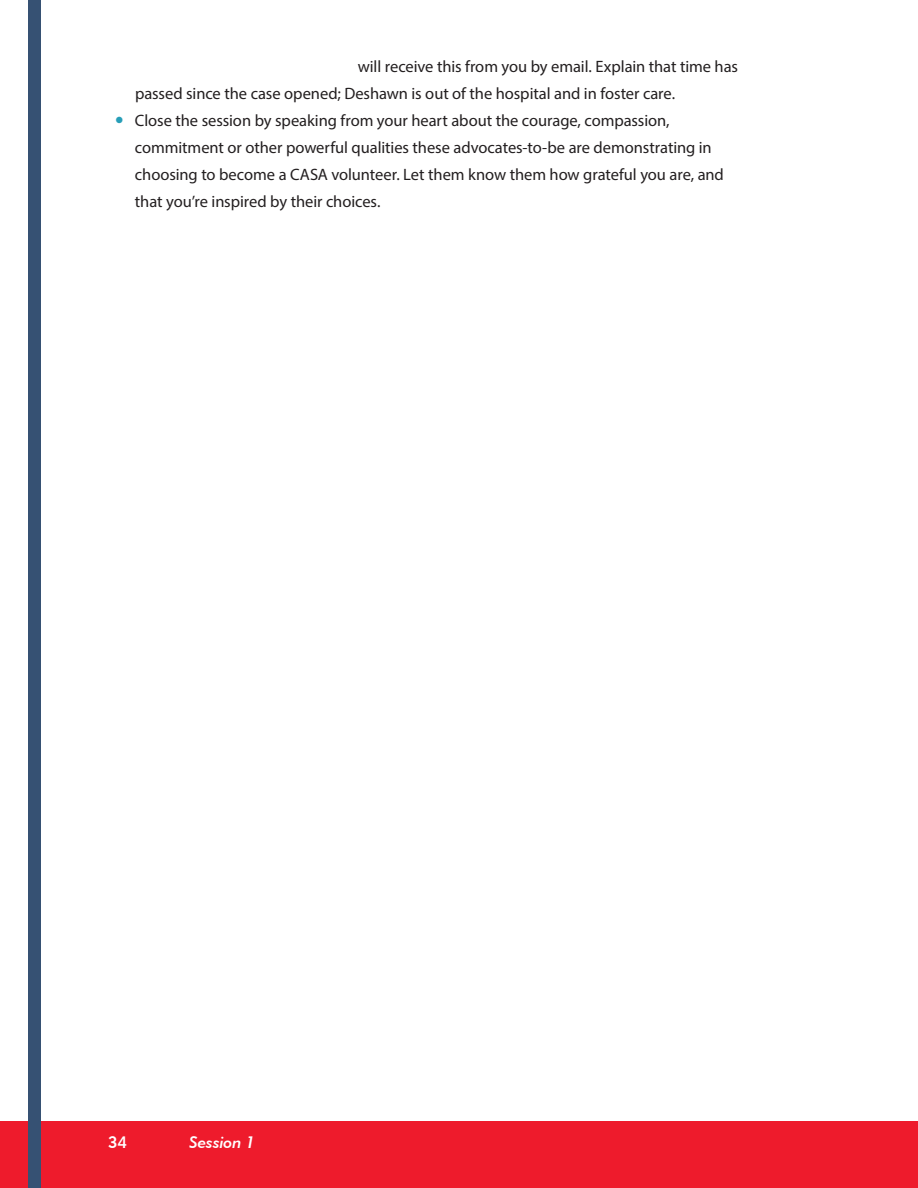
<style>
.page{position:relative;width:918px;height:1188px;background:#fff}
.page>*{position:absolute;margin:0;border:0;box-sizing:border-box;transform-origin:0 0}
.Bullets_1C_Return{font:16.5px/27px "Myriad Pro";letter-spacing:-.005em;color:#231f20}
.t1{font:16.5px "Geometric 415 BT Medium Italic A";color:#fff}
.t2{font:16.5px "Geometric 415 BT Medium A";color:#fff}
</style>
<div class="page">
<div style="left:0;top:1121px;width:918px;height:67px;background:#ee1b2c"></div>
<div style="left:28px;top:0;width:13px;height:1188px;background:#365173"></div>
<p class="Bullets_1C_Return" style="left:358px;top:52px;width:382px">will receive this from you by email. Explain that time has</p>
<p class="Bullets_1C_Return" style="left:135px;top:79px;width:542px">passed since the case opened; Deshawn is out of the hospital and in foster care.</p>
<p class="Bullets_1C_Return" style="left:135px;top:106px;width:590px">Close the session by speaking from your heart about the courage, compassion, commitment or other powerful qualities these advocates-to-be are demonstrating in choosing to become a CASA volunteer. Let them know them how grateful you are, and that you’re inspired by their choices.</p>
<p class="t2" style="left:108px;top:1132px;width:20px">34</p>
<p class="t1" style="left:189px;top:1132px;width:68px">Session 1</p>
</div>
